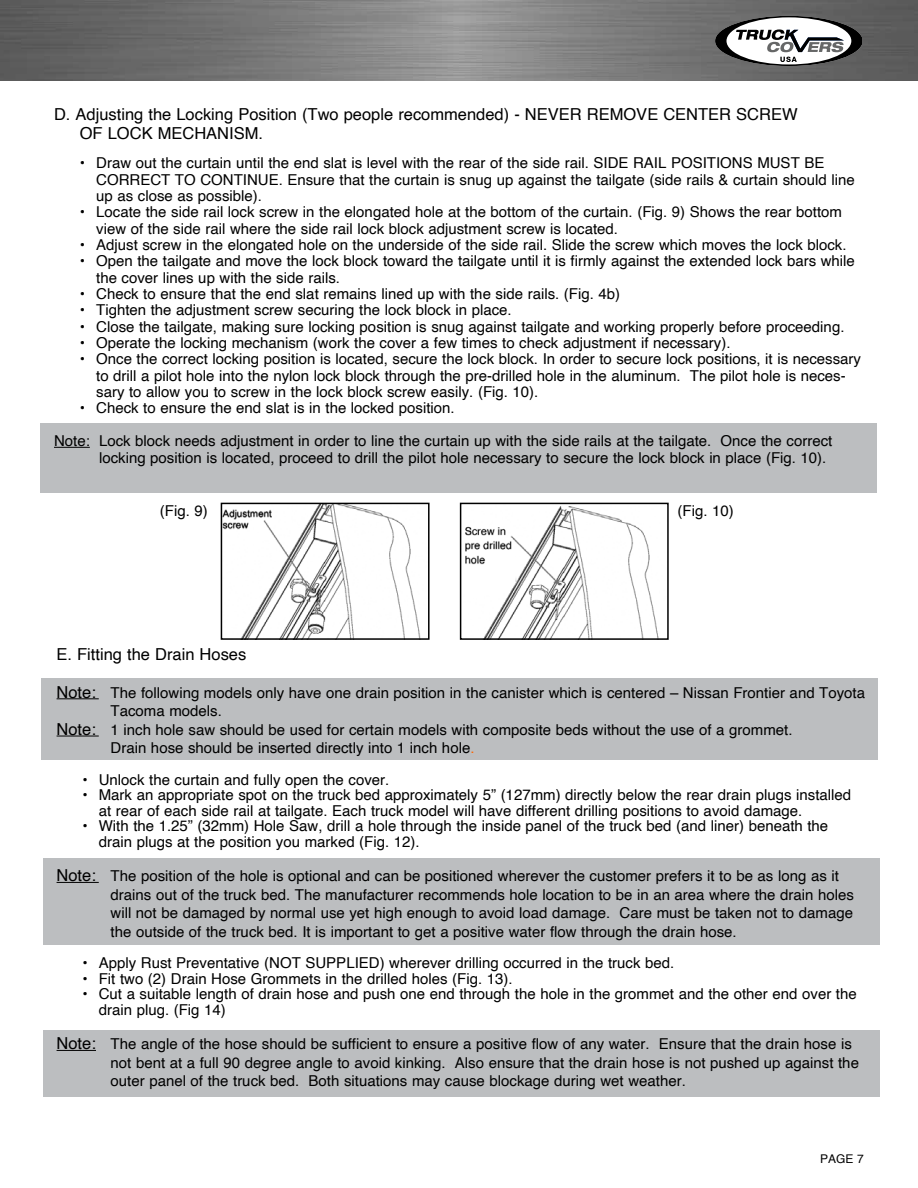
<style>
.page{position:relative;width:918px;height:1188px;background:#fff}
.page>*{position:absolute;margin:0;border:0;box-sizing:border-box;transform-origin:0 0}
.t1{font:16.5px/18.1px "Helvetica";color:#000}
.t2{font:15px/16.4px "Helvetica";color:#000}
.t3{font:12px "Helvetica";color:#000}
.s1{font-size:16.5px}
.s2{color:#fe6500}
</style>
<div class="page">
<div style="left:40px;top:423px;width:838px;height:69px;background:#bcbec0"></div>
<hr style="left:54px;top:447px;width:36px;height:1px;background:#000">
<img style="left:465px;top:506px;width:194px;height:131px">
<div style="left:460px;top:503px;width:209px;height:137px;border:2px solid #000"></div>
<img style="left:224px;top:506px;width:197px;height:131px">
<div style="left:221px;top:503px;width:209px;height:137px;border:2px solid #000"></div>
<div style="left:41px;top:678px;width:837px;height:81px;background:#bcbec0"></div>
<div style="left:43px;top:859px;width:837px;height:86px;background:#bcbec0"></div>
<div style="left:43px;top:1030px;width:837px;height:67px;background:#bcbec0"></div>
<hr style="left:57px;top:698px;width:42px;height:1px;background:#000">
<hr style="left:57px;top:736px;width:42px;height:1px;background:#000">
<hr style="left:57px;top:882px;width:42px;height:1px;background:#000">
<hr style="left:57px;top:1050px;width:39px;height:1px;background:#000">
<img style="left:0;top:0;width:918px;height:81px">
<svg style="left:715px;top:16px;width:147px;height:50px"></svg>
<div style="left:726px;top:17px;width:125px;height:47px;background:#fff;border-radius:50%"></div>
<svg style="left:736px;top:29px;width:108px;height:33px"></svg>
<p class="t1" style="left:80px;top:106px;width:719px;text-indent:-26px">D. Adjusting the Locking Position (Two people recommended) - NEVER REMOVE CENTER SCREW<br>OF LOCK MECHANISM.</p>
<p class="t2" style="left:96px;top:155px;width:760px;text-indent:-16px">• Draw out the curtain until the end slat is level with the rear of the side rail. SIDE RAIL POSITIONS MUST BE<br>CORRECT TO CONTINUE. Ensure that the curtain is snug up against the tailgate (side rails &amp; curtain should line up as close as possible).</p>
<p class="t2" style="left:96px;top:204px;width:747px;text-indent:-16px">• Locate the side rail lock screw in the elongated hole at the bottom of the curtain. (Fig. 9) Shows the rear bottom view of the side rail where the side rail lock block adjustment screw is located.</p>
<p class="t2" style="left:80px;top:237px;width:768px">• Adjust screw in the elongated hole on the underside of the side rail. Slide the screw which moves the lock block.</p>
<p class="t2" style="left:96px;top:253px;width:760px;text-indent:-16px">• Open the tailgate and move the lock block toward the tailgate until it is firmly against the extended lock bars while the cover lines up with the side rails.</p>
<p class="t2" style="left:80px;top:286px;width:542px">• Check to ensure that the end slat remains lined up with the side rails. (Fig. 4b)</p>
<p class="t2" style="left:80px;top:302px;width:434px">• Tighten the adjustment screw securing the lock block in place.</p>
<p class="t2" style="left:80px;top:319px;width:766px">• Close the tailgate, making sure locking position is snug against tailgate and working properly before proceeding.</p>
<p class="t2" style="left:80px;top:335px;width:652px">• Operate the locking mechanism (work the cover a few times to check adjustment if necessary).</p>
<p class="t2" style="left:96px;top:351px;width:766px;text-indent:-16px">• Once the correct locking position is located, secure the lock block. In order to secure lock positions, it is necessary to drill a pilot hole into the nylon lock block through the pre-drilled hole in the aluminum. The pilot hole is neces&shy;sary to allow you to screw in the lock block screw easily. (Fig. 10).</p>
<p class="t2" style="left:54px;top:392px;width:780px;line-height:32.7px;text-indent:26px">• Check to ensure the end slat is in the locked position.<br>Note: Lock block needs adjustment in order to line the curtain up with the side rails at the tailgate. Once the correct</p>
<p class="t2" style="left:99px;top:450px;width:729px">locking position is located, proceed to drill the pilot hole necessary to secure the lock block in place (Fig. 10).</p>
<p class="t2" style="left:160px;top:503px;width:49px">(Fig. 9)</p>
<p class="t2" style="left:678px;top:503px;width:58px">(Fig. 10)</p>
<p class="t1" style="left:57px;top:646px;width:191px">E. Fitting the Drain Hoses</p>
<p class="t2" style="left:57px;top:685px;width:810px"><span class="s1">Note:</span> The following models only have one drain position in the canister which is centered – Nissan Frontier and Toyota</p>
<p class="t2" style="left:111px;top:703px;width:113px">Tacoma models.</p>
<p class="t2" style="left:57px;top:722px;width:738px"><span class="s1">Note:</span> 1 inch hole saw should be used for certain models with composite beds without the use of a grommet.</p>
<p class="t2" style="left:111px;top:740px;width:365px">Drain hose should be inserted directly into 1 inch hole<span class="s2">.</span></p>
<p class="t2" style="left:82px;top:772px;width:308px">• Unlock the curtain and fully open the cover.</p>
<p class="t2" style="left:99px;top:788px;width:754px;line-height:15.6px;text-indent:-16px">• Mark an appropriate spot on the truck bed approximately 5” (127mm) directly below the rear drain plugs installed at rear of each side rail at tailgate. Each truck model will have different drilling positions to avoid damage.</p>
<p class="t2" style="left:99px;top:819px;width:731px;line-height:15.6px;text-indent:-16px">• With the 1.25” (32mm) Hole Saw, drill a hole through the inside panel of the truck bed (and liner) beneath the drain plugs at the position you marked (Fig. 12).</p>
<p class="t2" style="left:111px;top:867px;width:745px;line-height:18.6px;text-indent:-54px"><span class="s1">Note:</span> The position of the hole is optional and can be positioned wherever the customer prefers it to be as long as it drains out of the truck bed. The manufacturer recommends hole location to be in an area where the drain holes will not be damaged by normal use yet high enough to avoid load damage. Care must be taken not to damage the outside of the truck bed. It is important to get a positive water flow through the drain hose.</p>
<p class="t2" style="left:82px;top:955px;width:594px">• Apply Rust Preventative (NOT SUPPLIED) wherever drilling occurred in the truck bed.</p>
<p class="t2" style="left:82px;top:971px;width:432px">• Fit two (2) Drain Hose Grommets in the drilled holes (Fig. 13).</p>
<p class="t2" style="left:99px;top:987px;width:760px;line-height:15.6px;text-indent:-16px">• Cut a suitable length of drain hose and push one end through the hole in the grommet and the other end over the drain plug. (Fig 14)</p>
<p class="t2" style="left:111px;top:1035px;width:750px;line-height:18.6px;text-indent:-54px"><span class="s1">Note:</span> The angle of the hose should be sufficient to ensure a positive flow of any water. Ensure that the drain hose is not bent at a full 90 degree angle to avoid kinking. Also ensure that the drain hose is not pushed up against the outer panel of the truck bed. Both situations may cause blockage during wet weather.</p>
<p class="t3" style="left:820px;top:1150px;width:45px">PAGE 7</p>
</div>
